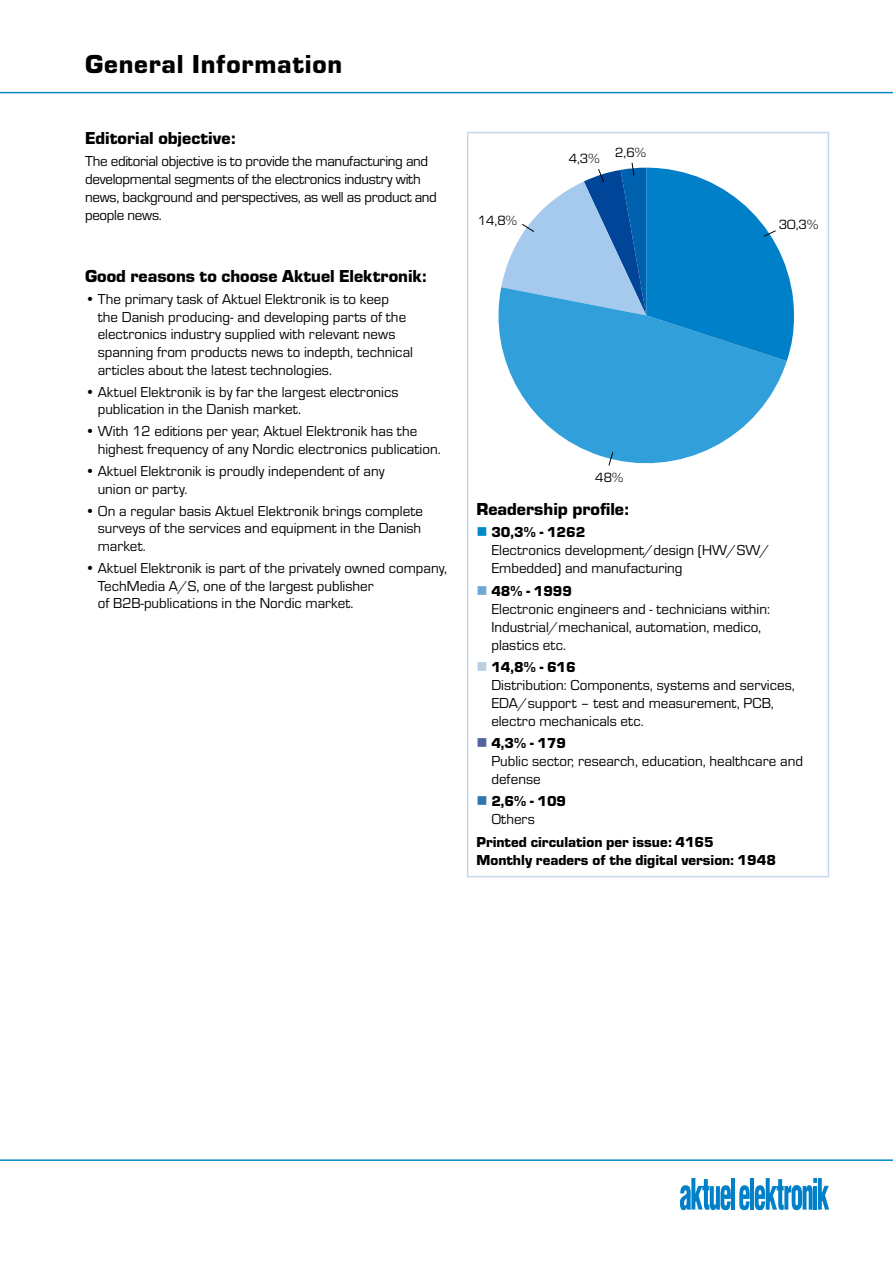
<style>
.page{position:relative;width:893px;height:1263px;background:#fff}
.page>*{position:absolute;margin:0;border:0;box-sizing:border-box;transform-origin:0 0}
.t1{font:900 27px "Eurostile";letter-spacing:.03em;color:#000}
.t2{font:900 18px "Eurostile";color:#000}
.t3{font:15px/17.7px "Eurostile";color:#000}
.t4{font:15px/18px "Eurostile";letter-spacing:-.02em;color:#000}
.t5{font:900 15px/18px "Eurostile";color:#000}
.t6{font:13.8px "Eurostile Roman DTC";color:#000}
.s1{font-weight:900}
.s2{color:#0089c6}
.s3{color:#6ca9d3}
.s4{color:#bacee1}
.s5{color:#4f65a0}
.s6{color:#2d77b2}
.s7{font-weight:400}
</style>
<div class="page">
<hr style="left:0;top:92px;width:893px;height:1px;background:#0089c6">
<hr style="left:0;top:1159px;width:893px;height:2px;background:#0089c6">
<hr style="left:731px;top:1178px;width:4px;height:31px;background:#0080c9">
<svg style="left:680px;top:1178px;width:51px;height:32px"></svg>
<svg style="left:739px;top:1178px;width:90px;height:32px"></svg>
<div style="left:467px;top:132px;width:362px;height:745px;border:2px solid #c4d9ef"></div>
<svg style="left:498px;top:289px;width:289px;height:175px;fill:#319fda"></svg>
<svg style="left:501px;top:162px;width:293px;height:199px"></svg>
<svg style="left:608px;top:451px;width:6px;height:15px"></svg>
<h1 class="t1" style="left:85px;top:45px;width:259px">General Information</h1>
<p class="t2" style="left:85px;top:125px;width:152px">Editorial objective:</p>
<p class="t4" style="left:85px;top:151px;width:353px">The editorial objective is to provide the manufacturing and developmental segments of the electronics industry with news, background and perspectives, as well as product and people news.</p>
<p class="t2" style="left:85px;top:263px;width:343px">Good reasons to choose Aktuel Elektronik:</p>
<p class="t3" style="left:98px;top:289px;width:317px;text-indent:-13px"><span class="s1">•</span> The primary task of Aktuel Elektronik is to keep the Danish producing- and developing parts of the electronics industry supplied with relevant news spanning from products news to indepth, technical articles about the latest technologies.</p>
<p class="t3" style="left:98px;top:382px;width:302px;text-indent:-13px"><span class="s1">•</span> Aktuel Elektronik is by far the largest electronics publication in the Danish market.</p>
<p class="t3" style="left:98px;top:422px;width:344px;text-indent:-13px"><span class="s1">•</span> With 12 editions per year, Aktuel Elektronik has the highest frequency of any Nordic electronics publication.</p>
<p class="t3" style="left:98px;top:461px;width:288px;text-indent:-13px"><span class="s1">•</span> Aktuel Elektronik is proudly independent of any union or party.</p>
<p class="t3" style="left:98px;top:501px;width:327px;text-indent:-13px"><span class="s1">•</span> On a regular basis Aktuel Elektronik brings complete surveys of the services and equipment in the Danish market.</p>
<p class="t3" style="left:98px;top:558px;width:351px;text-indent:-13px"><span class="s1">•</span> Aktuel Elektronik is part of the privately owned company,<br>TechMedia A/S, one of the largest publisher<br>of B2B-publications in the Nordic market.</p>
<p class="t6" style="left:569px;top:151px;width:32px">4,3%</p>
<p class="t6" style="left:615px;top:145px;width:32px">2,6%</p>
<p class="t6" style="left:478px;top:213px;width:41px">14,8%</p>
<p class="t6" style="left:779px;top:217px;width:41px">30,3%</p>
<p class="t6" style="left:595px;top:470px;width:29px">48%</p>
<p class="t2" style="left:476px;top:496px;width:154px">Readership profile:</p>
<p class="t3" style="left:491px;top:523px;width:280px;text-indent:-15px"><span class="s2">■</span> <span class="s1">30,3% - 1262<br></span>Electronics development/design (HW/SW/<br>Embedded) and manufacturing</p>
<p class="t3" style="left:491px;top:581px;width:280px;text-indent:-15px"><span class="s3">■</span> <span class="s1">48% - 1999<br></span>Electronic engineers and - technicians within:<br>Industrial/mechanical, automation, medico, plastics etc.</p>
<p class="t3" style="left:491px;top:657px;width:305px;text-indent:-15px"><span class="s4">■</span> <span class="s1">14,8% - 616<br></span>Distribution: Components, systems and services,<br>EDA/support – test and measurement, PCB, electro mechanicals etc.</p>
<p class="t3" style="left:491px;top:733px;width:313px;text-indent:-15px"><span class="s5">■</span> <span class="s1">4,3% - 179<br></span>Public sector, research, education, healthcare and defense</p>
<p class="t5" style="left:491px;top:791px;width:76px;text-indent:-15px"><span class="s6">■</span> 2,6% - 109<br><span class="s7">Others</span></p>
<p class="t5" style="left:476px;top:832px;width:301px">Printed circulation per issue: 4165<br>Monthly readers of the digital version: 1948</p>
</div>
